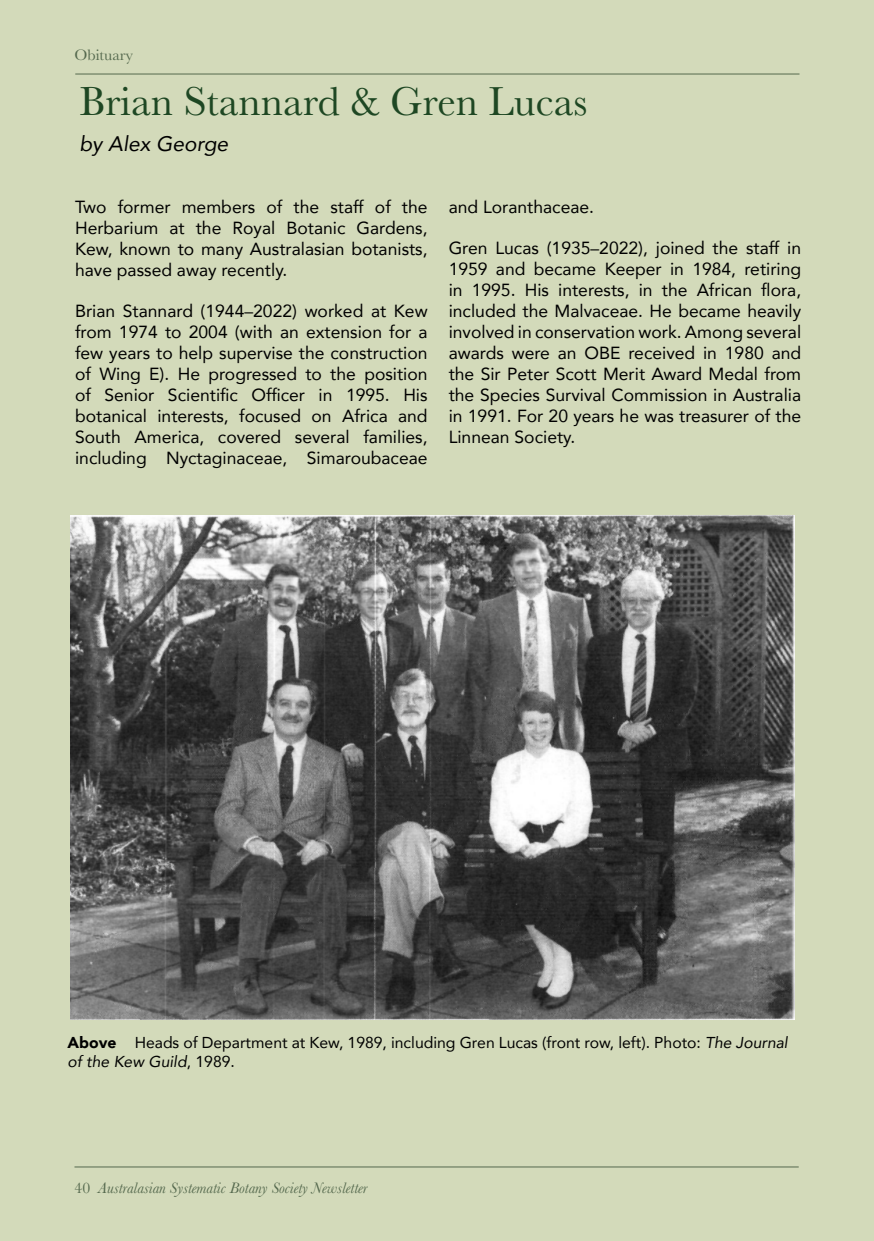
<style>
.page{position:relative;width:874px;height:1241px;background:#fff}
.page>*{position:absolute;margin:0;border:0;box-sizing:border-box;transform-origin:0 0}
.t1{font:42px "Baskerville";color:#1e4723}
.t2{font:italic 21px "Avenir";color:#000}
.t3{font:17.5px/21px "Avenir";color:#000;text-align:justify}
.t4{font:15.75px/18.9px "Avenir";color:#000}
.t5{font:italic 15.75px "Baskerville";color:#55694e}
.t6{font:15.75px "Baskerville";color:#55694e}
.s1{font-weight:900}
.s2{font-style:italic}
.s3{font-style:normal}
</style>
<div class="page">
<div style="left:0;top:0;width:873px;height:1240px;background:#d3daba"></div>
<img style="left:70px;top:516px;width:724px;height:503px">
<hr style="left:74px;top:1166px;width:724px;height:1px;background:#55694e">
<hr style="left:75px;top:74px;width:724px;height:1px;background:#55694e">
<p class="t6" style="left:74px;top:45px;width:60px">Obituary</p>
<h1 class="t1" style="left:79px;top:74px;width:509px">Brian Stannard &amp; Gren Lucas</h1>
<p class="t2" style="left:79px;top:131px;width:150px">by Alex George</p>
<p class="t3" style="left:75px;top:196px;width:354px">Two former members of the staff of the Herbarium at the Royal Botanic Gardens, Kew, known to many Australasian botanists, have passed away recently.</p>
<p class="t3" style="left:75px;top:300px;width:354px">Brian Stannard (1944–2022) worked at Kew from 1974 to 2004 (with an extension for a few years to help supervise the construction of Wing E). He progressed to the position of Senior Scientific Officer in 1995. His botanical interests, focused on Africa and South America, covered several families, including Nyctaginaceae, Simaroubaceae</p>
<p class="t3" style="left:448px;top:196px;width:147px">and Loranthaceae.</p>
<p class="t3" style="left:448px;top:237px;width:354px">Gren Lucas (1935–2022), joined the staff in 1959 and became Keeper in 1984, retiring in 1995. His interests, in the African flora, included the Malvaceae. He became heavily involved in conservation work. Among several awards were an OBE received in 1980 and the Sir Peter Scott Merit Award Medal from the Species Survival Commission in Australia in 1991. For 20 years he was treasurer of the Linnean Society.</p>
<p class="t4" style="left:67px;top:1032px;width:721px"><span class="s1">Above</span> Heads of Department at Kew, 1989, including Gren Lucas (front row, left). Photo: <span class="s2">The Journal of the Kew Guild</span>, 1989.</p>
<p class="t5" style="left:74px;top:1176px;width:294px"><span class="s3">40</span> Australasian Systematic Botany Society Newsletter</p>
</div>
